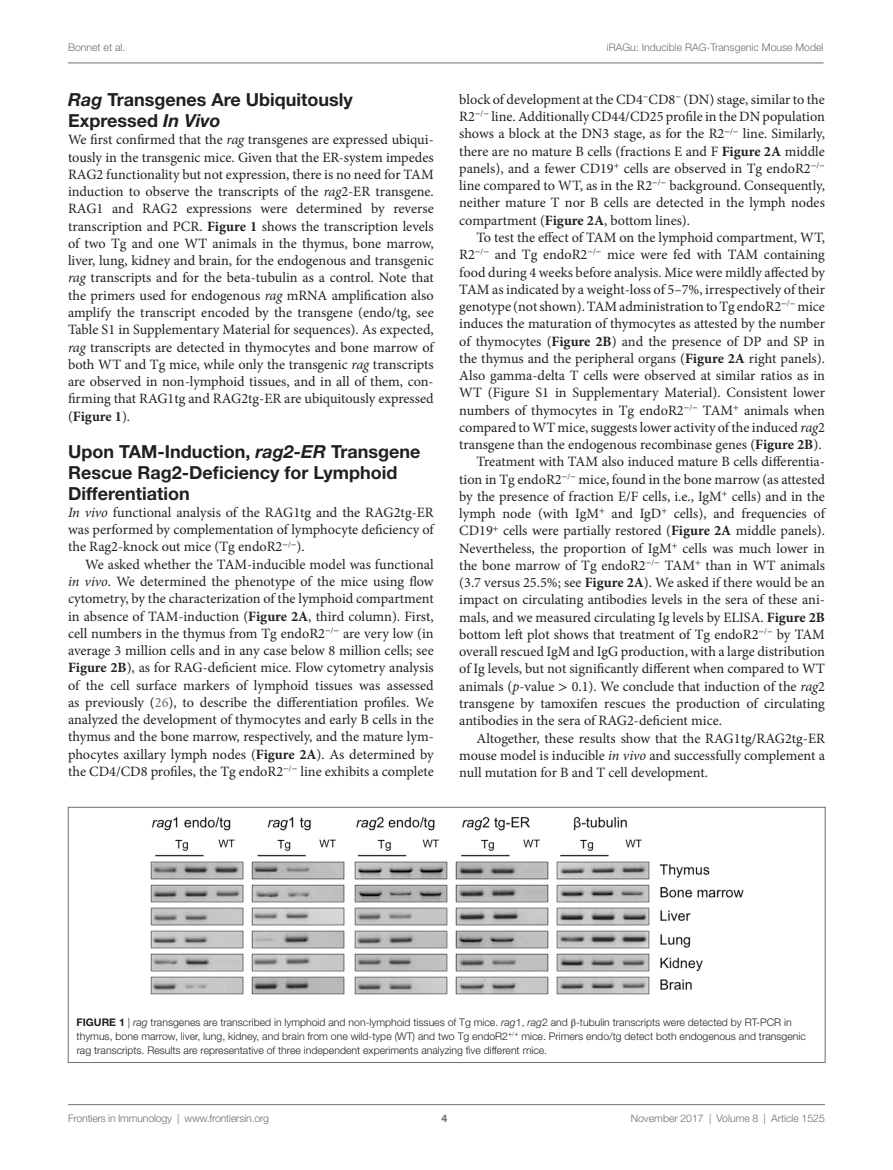
<style>
.page{position:relative;width:893px;height:1170px;background:#fff}
.page>*{position:absolute;margin:0;border:0;box-sizing:border-box;transform-origin:0 0}
.t1{font:700 18px/21px "Helvetica Neue LT Std";color:#231f20}
.t2{font:14.25px/17.2px "Minion Pro";color:#231f20;text-align:justify}
.t3{font:300 10.5px/14.2px "Helvetica Neue LT Std";color:#231f20}
.t4{font:300 10.5px "Helvetica Neue LT Std";color:#6c6d70}
.t5{font:700 10.5px "Helvetica Neue LT Std";color:#6c6d70}
.s1{font-style:italic}
.s2{font-weight:700}
.s3{color:#6c6d70}
.s4{font-family:"STIX General"}
.s5{font-family:"STIX General";font-weight:400}
</style>
<div class="page">
<img style="left:150px;top:816px;width:594px;height:179px">
<div style="left:68px;top:807px;width:757px;height:255px;border:1px solid #6c6d70"></div>
<hr style="left:68px;top:63px;width:756px;height:1px;background:#6c6d70">
<hr style="left:68px;top:1104px;width:757px;height:1px;background:#6c6d70">
<p class="t4" style="left:68px;top:41px;width:59px">Bonnet et al.</p>
<p class="t4" style="left:607px;top:41px;width:218px">iRAGu: Inducible RAG-Transgenic Mouse Model</p>
<p class="t1" style="left:68px;top:89px;width:286px"><span class="s1">Rag</span> Transgenes Are Ubiquitously<br>Expressed <span class="s1">In Vivo</span></p>
<p class="t2" style="left:68px;top:131px;width:367px">We first confirmed that the <span class="s1">rag</span> transgenes are expressed ubiqui&shy;tously in the transgenic mice. Given that the ER-system impedes RAG2 functionality but not expression, there is no need for TAM induction to observe the transcripts of the <span class="s1">rag</span>2-ER transgene.<br>RAG1 and RAG2 expressions were determined by reverse transcription and PCR. <span class="s2">Figure 1</span> shows the transcription levels of two Tg and one WT animals in the thymus, bone marrow, liver, lung, kidney and brain, for the endogenous and transgenic <span class="s1">rag</span> transcripts and for the beta-tubulin as a control. Note that the primers used for endogenous <span class="s1">rag</span> mRNA amplification also amplify the transcript encoded by the transgene (endo/tg, see Table S1 in Supplementary Material for sequences). As expected, <span class="s1">rag</span> transcripts are detected in thymocytes and bone marrow of both WT and Tg mice, while only the transgenic <span class="s1">rag</span> transcripts are observed in non-lymphoid tissues, and in all of them, con&shy;firming that RAG1tg and RAG2tg-ER are ubiquitously expressed (<span class="s2">Figure 1</span>).</p>
<p class="t1" style="left:68px;top:440px;width:354px">Upon TAM-Induction, <span class="s1">rag2-ER</span> Transgene<br>Rescue Rag2-Deficiency for Lymphoid<br>Differentiation</p>
<p class="t2" style="left:68px;top:504px;width:367px"><span class="s1">In vivo</span> functional analysis of the RAG1tg and the RAG2tg-ER was performed by complementation of lymphocyte deficiency of the Rag2-knock out mice (Tg endoR2<sup>−</sup><sup>/</sup><sup>−</sup>).</p>
<p class="t2" style="left:68px;top:555px;width:367px;text-indent:17px">We asked whether the TAM-inducible model was functional <span class="s1">in vivo</span>. We determined the phenotype of the mice using flow cytometry, by the characterization of the lymphoid compartment in absence of TAM-induction (<span class="s2">Figure 2A</span>, third column). First, cell numbers in the thymus from Tg endoR2<sup>−</sup><sup>/</sup><sup>−</sup> are very low (in average 3 million cells and in any case below 8 million cells; see <span class="s2">Figure 2B</span>), as for RAG-deficient mice. Flow cytometry analysis of the cell surface markers of lymphoid tissues was assessed as previously (<span class="s3">26</span>), to describe the differentiation profiles. We analyzed the development of thymocytes and early B cells in the thymus and the bone marrow, respectively, and the mature lym&shy;phocytes axillary lymph nodes (<span class="s2">Figure 2A</span>). As determined by the CD4/CD8 profiles, the Tg endoR2<sup>−</sup><sup>/</sup><sup>−</sup> line exhibits a complete</p>
<p class="t2" style="left:459px;top:91px;width:367px">block of development at the CD4<sup>−</sup>CD8<sup>−</sup> (DN) stage, similar to the R2<sup>−</sup><sup>/</sup><sup>−</sup> line. Additionally CD44/CD25 profile in the DN population shows a block at the DN3 stage, as for the R2<sup>−</sup><sup>/</sup><sup>−</sup> line. Similarly, there are no mature B cells (fractions E and F <span class="s2">Figure 2A</span> middle panels), and a fewer CD19<sup>+</sup> cells are observed in Tg endoR2<sup>−</sup><sup>/</sup><sup>− </sup>line compared to WT, as in the R2<sup>−</sup><sup>/</sup><sup>−</sup> background. Consequently, neither mature T nor B cells are detected in the lymph nodes compartment (<span class="s2">Figure 2A</span>, bottom lines).</p>
<p class="t2" style="left:476px;top:229px;width:350px">To test the effect of TAM on the lymphoid compartment, WT,</p>
<p class="t2" style="left:459px;top:246px;width:367px">R2<sup>−</sup><sup>/</sup><sup>−</sup> and Tg endoR2<sup>−</sup><sup>/</sup><sup>−</sup> mice were fed with TAM containing</p>
<p class="t2" style="left:459px;top:263px;width:367px">food during 4 weeks before analysis. Mice were mildly affected by</p>
<p class="t2" style="left:459px;top:280px;width:367px">TAM as indicated by a weight-loss of 5–7%, irrespectively of their</p>
<p class="t2" style="left:459px;top:298px;width:367px">genotype (not shown). TAM administration to Tg endoR2<sup>−</sup><sup>/</sup><sup>−</sup> mice</p>
<p class="t2" style="left:459px;top:315px;width:367px">induces the maturation of thymocytes as attested by the number</p>
<p class="t2" style="left:459px;top:332px;width:367px">of thymocytes (<span class="s2">Figure 2B</span>) and the presence of DP and SP in</p>
<p class="t2" style="left:459px;top:349px;width:367px">the thymus and the peripheral organs (<span class="s2">Figure 2A</span> right panels).</p>
<p class="t2" style="left:459px;top:367px;width:367px">Also gamma-delta T cells were observed at similar ratios as in</p>
<p class="t2" style="left:459px;top:384px;width:367px">WT (Figure S1 in Supplementary Material). Consistent lower</p>
<p class="t2" style="left:459px;top:401px;width:367px">numbers of thymocytes in Tg endoR2<sup>−</sup><sup>/</sup><sup>−</sup> TAM<sup>+</sup> animals when</p>
<p class="t2" style="left:459px;top:418px;width:367px">compared to WT mice, suggests lower activity of the induced <span class="s1">rag</span>2</p>
<p class="t2" style="left:459px;top:436px;width:364px">transgene than the endogenous recombinase genes (<span class="s2">Figure 2B</span>).</p>
<p class="t2" style="left:476px;top:453px;width:350px">Treatment with TAM also induced mature B cells differentia-</p>
<p class="t2" style="left:459px;top:470px;width:367px">tion in Tg endoR2<sup>−</sup><sup>/</sup><sup>−</sup> mice, found in the bone marrow (as attested</p>
<p class="t2" style="left:459px;top:487px;width:367px">by the presence of fraction E/F cells, i.e., IgM<sup>+</sup> cells) and in the</p>
<p class="t2" style="left:459px;top:505px;width:367px">lymph node (with IgM<sup>+</sup> and IgD<sup>+</sup> cells), and frequencies of</p>
<p class="t2" style="left:459px;top:522px;width:367px">CD19<sup>+</sup> cells were partially restored (<span class="s2">Figure 2A</span> middle panels).</p>
<p class="t2" style="left:459px;top:539px;width:367px">Nevertheless, the proportion of IgM<sup>+</sup> cells was much lower in</p>
<p class="t2" style="left:459px;top:556px;width:367px">the bone marrow of Tg endoR2<sup>−</sup><sup>/</sup><sup>−</sup> TAM<sup>+</sup> than in WT animals</p>
<p class="t2" style="left:459px;top:574px;width:367px">(3.7 versus 25.5%; see <span class="s2">Figure 2A</span>). We asked if there would be an</p>
<p class="t2" style="left:459px;top:591px;width:367px">impact on circulating antibodies levels in the sera of these ani-</p>
<p class="t2" style="left:459px;top:608px;width:367px">mals, and we measured circulating Ig levels by ELISA. <span class="s2">Figure 2B</span></p>
<p class="t2" style="left:459px;top:625px;width:367px">bottom left plot shows that treatment of Tg endoR2<sup>−</sup><sup>/</sup><sup>−</sup> by TAM</p>
<p class="t2" style="left:459px;top:643px;width:367px">overall rescued IgM and IgG production, with a large distribution</p>
<p class="t2" style="left:459px;top:660px;width:367px">of Ig levels, but not significantly different when compared to WT</p>
<p class="t2" style="left:459px;top:677px;width:367px">animals (<span class="s1">p</span>-value <span class="s4">&gt;</span> 0.1). We conclude that induction of the <span class="s1">rag</span>2</p>
<p class="t2" style="left:459px;top:694px;width:367px">transgene by tamoxifen rescues the production of circulating</p>
<p class="t2" style="left:459px;top:712px;width:264px">antibodies in the sera of RAG2-deficient mice.</p>
<p class="t2" style="left:476px;top:729px;width:350px">Altogether, these results show that the RAG1tg/RAG2tg-ER</p>
<p class="t2" style="left:459px;top:746px;width:367px">mouse model is inducible <span class="s1">in vivo</span> and successfully complement a</p>
<p class="t2" style="left:459px;top:764px;width:250px">null mutation for B and T cell development.</p>
<p class="t3" style="left:77px;top:1014px;width:731px"><span class="s2">Figure 1</span> | <span class="s1">rag</span> transgenes are transcribed in lymphoid and non-lymphoid tissues of Tg mice. <span class="s1">rag</span>1, <span class="s1">rag</span>2 and <span class="s5">β</span>-tubulin transcripts were detected by RT-PCR in thymus, bone marrow, liver, lung, kidney, and brain from one wild-type (WT) and two Tg endoR2<sup>+</sup><sup>/</sup><sup>+</sup> mice. Primers endo/tg detect both endogenous and transgenic rag transcripts. Results are representative of three independent experiments analyzing five different mice.</p>
<p class="t4" style="left:68px;top:1111px;width:203px">Frontiers in Immunology | www.frontiersin.org</p>
<p class="t4" style="left:631px;top:1111px;width:196px">November 2017 | Volume 8 | Article 1525</p>
<p class="t5" style="left:441px;top:1111px;width:7px">4</p>
</div>
